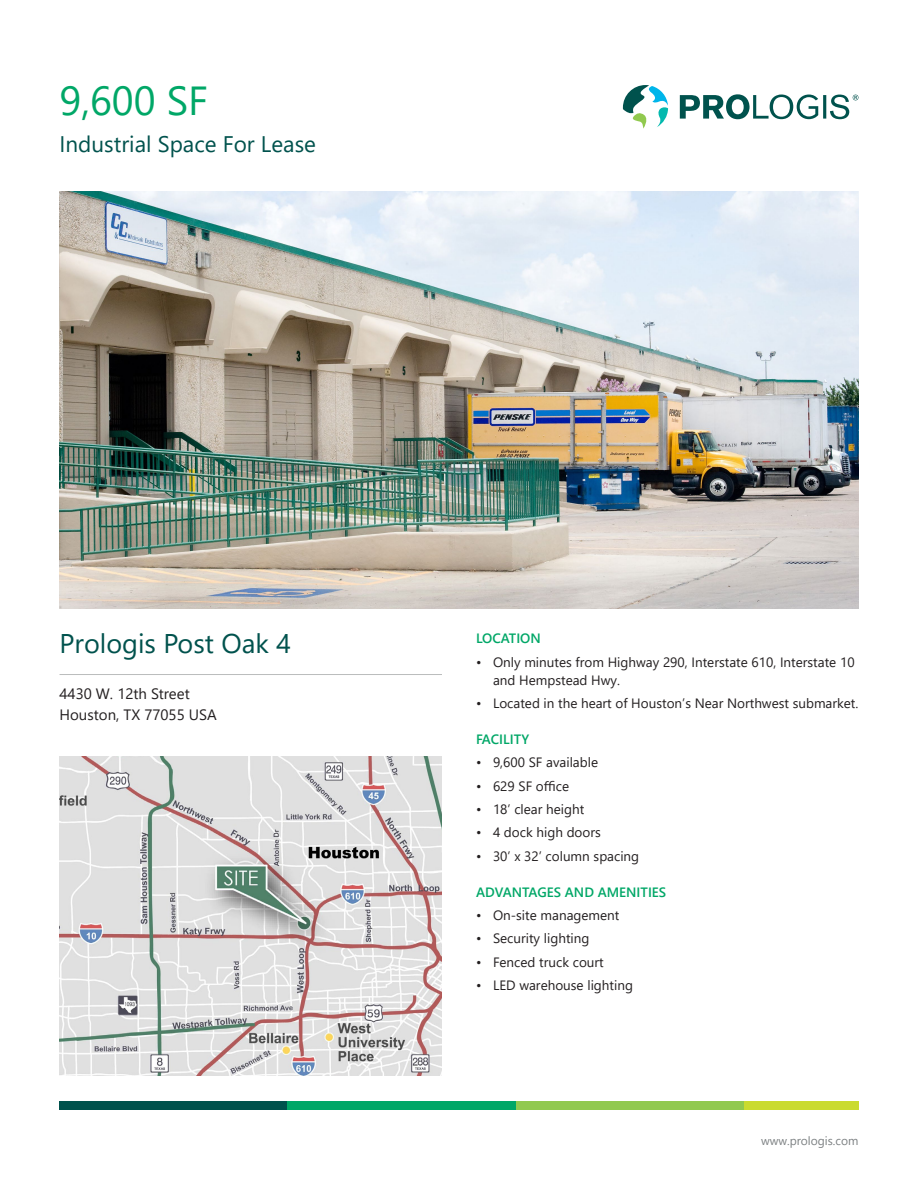
<style>
.page{position:relative;width:918px;height:1188px;background:#fff}
.page>*{position:absolute;margin:0;border:0;box-sizing:border-box;transform-origin:0 0}
.t1{font:40.5px "Segoe UI";color:#00a767}
.t2{font:27px "Segoe UI";color:#00524d}
.t3{font:22.5px "Segoe UI";color:#00524d}
.t4{font:15px/21px "Segoe UI";color:#231f20}
.t5{font:13.5px/18px "Segoe UI";color:#231f20}
.t6{font:600 13.5px "Segoe UI";color:#00a767}
.t7{font:12px "Segoe UI";color:#7d8183}
</style>
<div class="page">
<svg style="left:623px;top:85px;width:45px;height:44px"></svg>
<svg style="left:680px;top:94px;width:178px;height:25px"></svg>
<div style="left:60px;top:1101px;width:228px;height:9px;background:#00524d"></div>
<div style="left:516px;top:1101px;width:228px;height:9px;background:#91c94f"></div>
<div style="left:288px;top:1101px;width:228px;height:9px;background:#00a767"></div>
<div style="left:744px;top:1101px;width:114px;height:9px;background:#cadb2f"></div>
<hr style="left:60px;top:674px;width:382px;height:1px;background:#babcbc">
<img style="left:60px;top:191px;width:798px;height:417px">
<img style="left:60px;top:757px;width:382px;height:319px">
<h1 class="t1" style="left:60px;top:62px;width:150px">9,600 SF</h1>
<h3 class="t3" style="left:60px;top:123px;width:258px">Industrial Space For Lease</h3>
<p class="t2" style="left:60px;top:618px;width:233px">Prologis Post Oak 4</p>
<p class="t4" style="left:60px;top:682px;width:159px">4430 W. 12th Street<br>Houston, TX 77055 USA</p>
<p class="t6" style="left:476px;top:626px;width:66px">LOCATION</p>
<p class="t5" style="left:493px;top:652px;width:363px;text-indent:-17px">• Only minutes from Highway 290, Interstate 610, Interstate 10 and Hempstead Hwy.</p>
<p class="t5" style="left:476px;top:693px;width:384px">• Located in the heart of Houston’s Near Northwest submarket.</p>
<p class="t6" style="left:476px;top:727px;width:55px">FACILITY</p>
<p class="t5" style="left:476px;top:752px;width:124px">• 9,600 SF available</p>
<p class="t5" style="left:476px;top:776px;width:95px">• 629 SF office</p>
<p class="t5" style="left:476px;top:799px;width:110px">• 18’ clear height</p>
<p class="t5" style="left:476px;top:822px;width:126px">• 4 dock high doors</p>
<p class="t5" style="left:476px;top:846px;width:165px">• 30’ x 32’ column spacing</p>
<p class="t6" style="left:476px;top:879px;width:192px">ADVANTAGES AND AMENITIES</p>
<p class="t5" style="left:476px;top:905px;width:145px">• On-site management</p>
<p class="t5" style="left:476px;top:928px;width:115px">• Security lighting</p>
<p class="t5" style="left:476px;top:952px;width:129px">• Fenced truck court</p>
<p class="t5" style="left:476px;top:975px;width:158px">• LED warehouse lighting</p>
<p class="t7" style="left:761px;top:1130px;width:99px">www.prologis.com</p>
</div>
